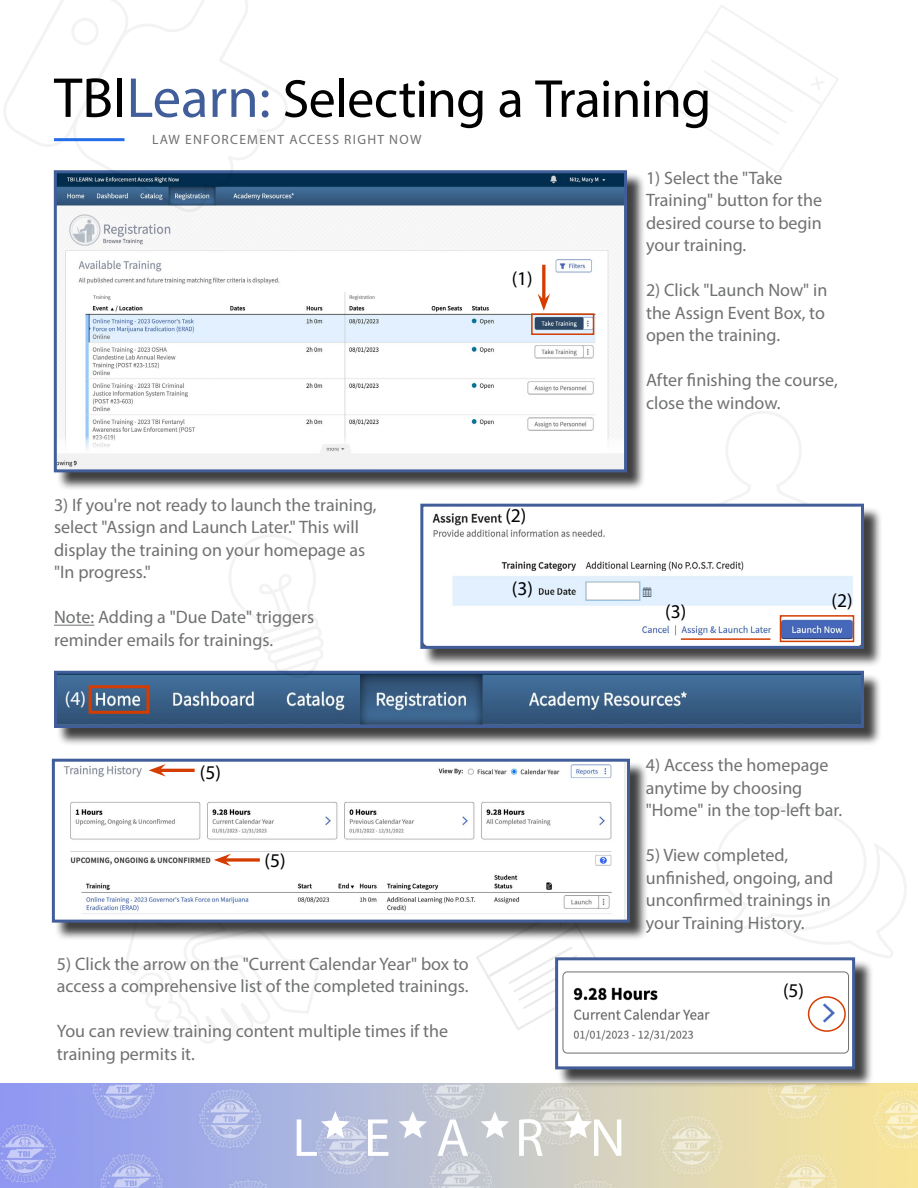
<style>
.page{position:relative;width:918px;height:1188px;background:#fff}
.page>*{position:absolute;margin:0;border:0;box-sizing:border-box;transform-origin:0 0}
.t1{font:54px "Myriad Pro";letter-spacing:-.015em;color:#000}
.t2{font:54px "Myriad Pro";color:#fff}
.t3{font:19.5px "Myriad Pro";color:#000}
.t4{font:19.5px "Myriad Pro";color:#fff}
.t5{font:18px/22.5px "Myriad Pro";color:#707172}
.t6{font:13.5px "Myriad Pro";letter-spacing:.095em;color:#707172}
.s1{font-size:56.85px}
.s2{font-size:56.85px;color:#415e9a}
</style>
<div class="page">
<div style="left:56px;top:173px;width:590px;height:318px;background:#000;opacity:.75"></div>
<img style="left:58px;top:174px;width:565px;height:294px">
<div style="left:54px;top:170px;width:573px;height:302px;border:3px solid #415e9a"></div>
<div style="left:56px;top:673px;width:827px;height:74px;background:#000;opacity:.75"></div>
<img style="left:58px;top:675px;width:802px;height:49px">
<div style="left:54px;top:671px;width:810px;height:57px;border:3px solid #415e9a"></div>
<svg style="left:476px;top:941px;width:120px;height:89px"></svg>
<svg style="left:124px;top:941px;width:197px;height:103px"></svg>
<svg style="left:716px;top:806px;width:190px;height:154px"></svg>
<svg style="left:693px;top:411px;width:141px;height:93px"></svg>
<svg style="left:225px;top:535px;width:101px;height:147px"></svg>
<svg style="left:4px;top:0;width:286px;height:217px"></svg>
<svg style="left:662px;top:5px;width:176px;height:169px"></svg>
<hr style="left:54px;top:138px;width:71px;height:3px;background:#236de8">
<img style="left:0;top:1084px;width:918px;height:103px">
<div style="left:422px;top:506px;width:461px;height:162px;background:#000;opacity:.75"></div>
<img style="left:424px;top:508px;width:436px;height:137px">
<div style="left:420px;top:504px;width:444px;height:145px;border:3px solid #415e9a"></div>
<hr style="left:54px;top:625px;width:40px;height:1px;background:#707172">
<div style="left:54px;top:761px;width:595px;height:180px;background:#000;opacity:.75"></div>
<img style="left:56px;top:763px;width:570px;height:156px">
<div style="left:52px;top:759px;width:578px;height:164px;border:3px solid #415e9a"></div>
<hr style="left:542px;top:265px;width:3px;height:35px;background:#d43c00">
<svg style="left:538px;top:294px;width:12px;height:17px"></svg>
<div style="left:531px;top:313px;width:63px;height:22px;border:2px solid #d43c00"></div>
<div style="left:780px;top:615px;width:74px;height:27px;border:2px solid #d43c00"></div>
<hr style="left:159px;top:769px;width:36px;height:3px;background:#d43c00">
<svg style="left:149px;top:764px;width:17px;height:13px"></svg>
<hr style="left:681px;top:638px;width:90px;height:2px;background:#d43c00">
<svg style="left:321px;top:1111px;width:29px;height:27px"></svg>
<svg style="left:399px;top:1111px;width:28px;height:27px"></svg>
<svg style="left:481px;top:1111px;width:28px;height:27px"></svg>
<svg style="left:564px;top:1111px;width:28px;height:27px"></svg>
<svg style="left:231px;top:858px;width:29px;height:4px"></svg>
<svg style="left:214px;top:854px;width:17px;height:12px"></svg>
<div style="left:557px;top:960px;width:317px;height:128px;background:#000;opacity:.75"></div>
<img style="left:559px;top:961px;width:292px;height:104px">
<div style="left:555px;top:957px;width:300px;height:112px;border:3px solid #415e9a"></div>
<div style="left:808px;top:996px;width:38px;height:36px;border:2px solid #d43c00;border-radius:50%"></div>
<div style="left:89px;top:685px;width:60px;height:29px;border:3px solid #d43c00"></div>
<h1 class="t1" style="left:54px;top:65px;width:659px"><span class="s1">TBI</span><span class="s2">Learn:</span> Selecting a Training</h1>
<p class="t6" style="left:152px;top:131px;width:271px">LAW ENFORCEMENT ACCESS RIGHT NOW</p>
<p class="t5" style="left:646px;top:166px;width:178px">1) Select the "Take<br>Training" button for the desired course to begin your training.</p>
<p class="t5" style="left:646px;top:279px;width:183px">2) Click "Launch Now" in the Assign Event Box, to open the training.</p>
<p class="t5" style="left:646px;top:369px;width:193px">After finishing the course, close the window.</p>
<p class="t3" style="left:512px;top:266px;width:23px">(1)</p>
<p class="t5" style="left:54px;top:493px;width:324px">3) If you're not ready to launch the training, select "Assign and Launch Later." This will display the training on your homepage as "In progress."</p>
<p class="t5" style="left:54px;top:606px;width:262px">Note: Adding a "Due Date" triggers reminder emails for trainings.</p>
<p class="t4" style="left:65px;top:686px;width:23px">(4)</p>
<p class="t3" style="left:200px;top:760px;width:23px">(5)</p>
<p class="t3" style="left:265px;top:849px;width:23px">(5)</p>
<p class="t5" style="left:57px;top:952px;width:413px">5) Click the arrow on the "Current Calendar Year" box to access a comprehensive list of the completed trainings.</p>
<p class="t5" style="left:57px;top:1020px;width:393px">You can review training content multiple times if the training permits it.</p>
<p class="t3" style="left:505px;top:504px;width:23px">(2)</p>
<p class="t3" style="left:512px;top:577px;width:23px">(3)</p>
<h1 class="t2" style="left:293px;top:1104px;width:334px">L E A R N</h1>
<p class="t3" style="left:665px;top:599px;width:23px">(3)</p>
<p class="t3" style="left:832px;top:589px;width:23px">(2)</p>
<p class="t5" style="left:646px;top:754px;width:198px">4) Access the homepage anytime by choosing "Home" in the top-left bar.</p>
<p class="t5" style="left:646px;top:844px;width:189px">5) View completed, unfinished, ongoing, and unconfirmed trainings in your Training History.</p>
<p class="t3" style="left:783px;top:978px;width:23px">(5)</p>
</div>
